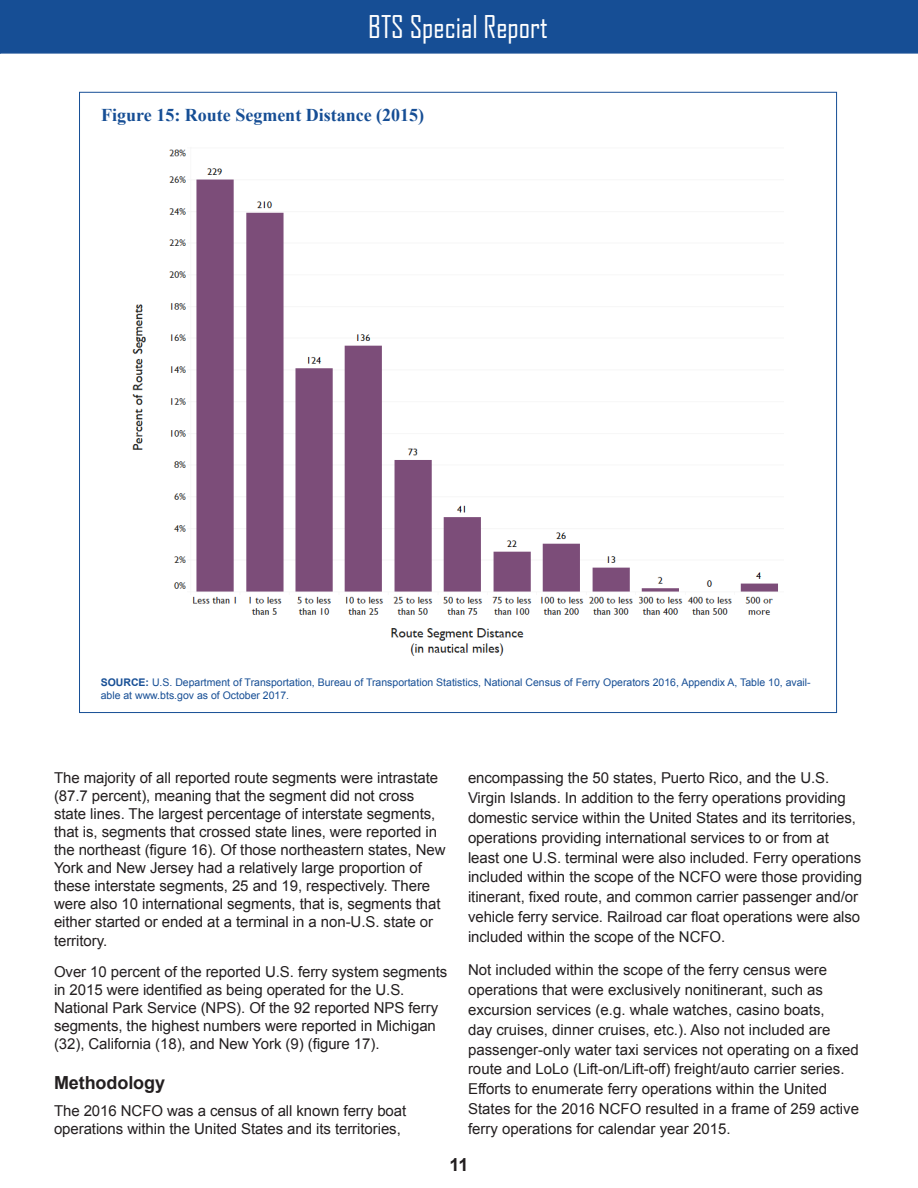
<style>
.page{position:relative;width:918px;height:1188px;background:#fff}
.page>*{position:absolute;margin:0;border:0;box-sizing:border-box;transform-origin:0 0}
.t1{font:30px "Agency FB";color:#fff}
.Figure_and_Table_Hea{font:700 18px "Times New Roman";color:#164e95}
.Heading_1{font:700 18px "Arial";letter-spacing:-.005em;color:#231f20}
.Body{font:15px/19.8px "Arial";letter-spacing:-.005em;color:#231f20}
.Notes_and_Sources{font:10.5px/12.6px "Arial";color:#164e95}
.s1{font-weight:700}
</style>
<div class="page">
<div style="left:0;top:0;width:918px;height:54px;background:#164e95"></div>
<img style="left:132px;top:149px;width:646px;height:507px">
<h1 class="t1" style="left:368px;top:9px;width:181px">BTS Special Report</h1>
<p class="Figure_and_Table_Hea" style="left:101px;top:102px;width:325px">Figure 15: Route Segment Distance (2015)</p>
<p class="Notes_and_Sources" style="left:101px;top:676px;width:712px"><span class="s1">SOURCE:</span> U.S. Department of Transportation, Bureau of Transportation Statistics, National Census of Ferry Operators 2016, Appendix A, Table 10, avail&shy;able at www.bts.gov as of October 2017.</p>
<p class="Body" style="left:54px;top:769px;width:393px;line-height:18px">The majority of all reported route segments were intrastate (87.7 percent), meaning that the segment did not cross state lines. The largest percentage of interstate segments, that is, segments that crossed state lines, were reported in the northeast (figure 16). Of those northeastern states, New York and New Jersey had a relatively large proportion of these interstate segments, 25 and 19, respectively. There were also 10 international segments, that is, segments that either started or ended at a terminal in a non-U.S. state or territory.</p>
<p class="Body" style="left:54px;top:963px;width:395px;line-height:18px">Over 10 percent of the reported U.S. ferry system segments in 2015 were identified as being operated for the U.S.<br>National Park Service (NPS). Of the 92 reported NPS ferry segments, the highest numbers were reported in Michigan (32), California (18), and New York (9) (figure 17).</p>
<p class="Heading_1" style="left:54px;top:1071px;width:113px">Methodology</p>
<p class="Body" style="left:54px;top:1102px;width:354px;line-height:18px">The 2016 NCFO was a census of all known ferry boat operations within the United States and its territories,</p>
<p class="Body" style="left:468px;top:768px;width:396px">encompassing the 50 states, Puerto Rico, and the U.S.<br>Virgin Islands. In addition to the ferry operations providing domestic service within the United States and its territories, operations providing international services to or from at least one U.S. terminal were also included. Ferry operations included within the scope of the NCFO were those providing itinerant, fixed route, and common carrier passenger and/or vehicle ferry service. Railroad car float operations were also included within the scope of the NCFO.</p>
<p class="Body" style="left:468px;top:960px;width:393px">Not included within the scope of the ferry census were operations that were exclusively nonitinerant, such as excursion services (e.g. whale watches, casino boats,<br>day cruises, dinner cruises, etc.). Also not included are passenger-only water taxi services not operating on a fixed route and LoLo (Lift-on/Lift-off) freight/auto carrier series.<br>Efforts to enumerate ferry operations within the United States for the 2016 NCFO resulted in a frame of 259 active ferry operations for calendar year 2015.</p>
<p class="Heading_1" style="left:449px;top:1153px;width:21px">11</p>
</div>
